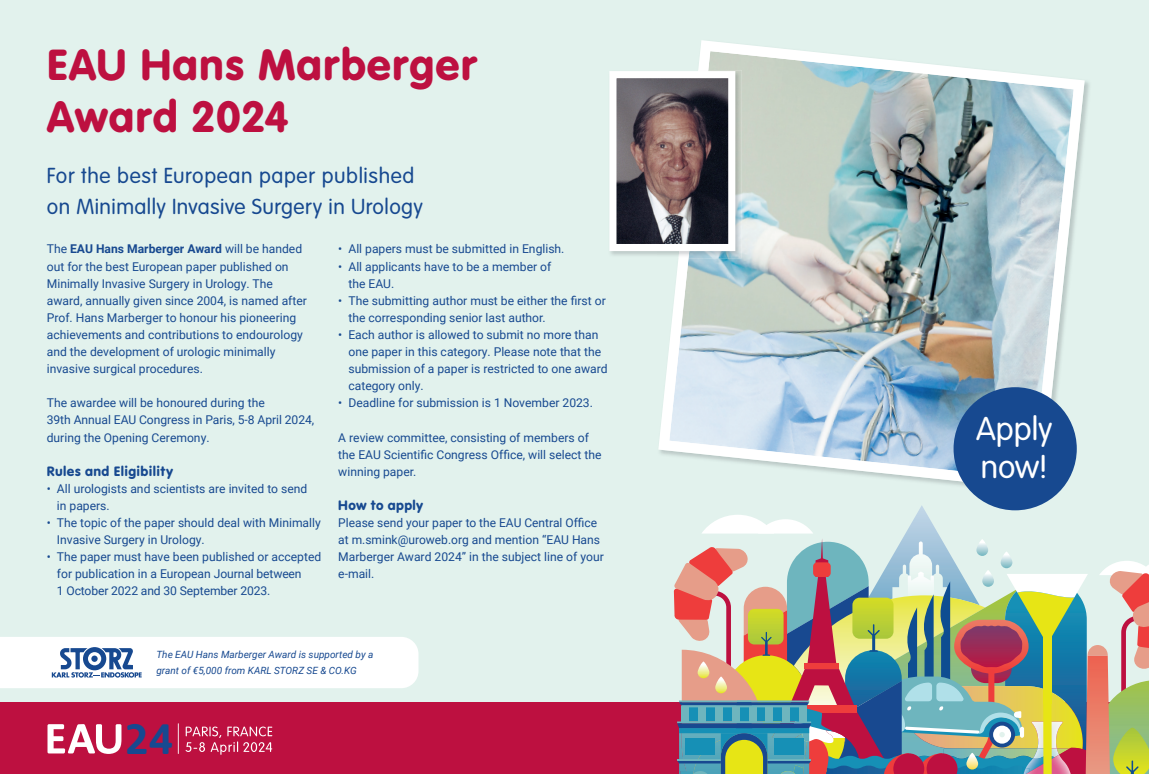
<style>
.page{position:relative;width:1149px;height:774px;background:#fff}
.page>*{position:absolute;margin:0;border:0;box-sizing:border-box;transform-origin:0 0}
.t1{font:45.6px/51.3px "VAG Rundschrift D";letter-spacing:.02em;color:#bd1040}
.t2{font:700 41.85px "Novel Sans Rd Pro";color:#174990}
.t3{font:300 34.5px/38px "VAG Rundschrift D";letter-spacing:-.005em;color:#fff}
.t4{font:300 22.8px/31.3px "VAG Rundschrift D";letter-spacing:.025em;color:#174990}
.t5{font:14.25px "VAG Rundschrift D";letter-spacing:.025em;color:#174990}
.t6{font:12.15px/17.1px "Roboto";color:#174990}
.t7{font:italic 10.05px/15.6px "Roboto";color:#174990}
.s1{font-weight:700}
</style>
<div class="page">
<div style="left:0;top:0;width:1148px;height:774px;background:#e2f2ed"></div>
<div style="left:0;top:702px;width:1148px;height:72px;background:#bd1040"></div>
<img style="left:658px;top:40px;width:426px;height:450px">
<div style="left:953px;top:387px;width:123px;height:123px;background:#174990;border-radius:50%"></div>
<hr style="left:178px;top:723px;width:1px;height:31px;background:#fff">
<svg style="left:47px;top:724px;width:74px;height:30px"></svg>
<svg style="left:185px;top:726px;width:87px;height:29px"></svg>
<img style="left:610px;top:70px;width:68px;height:188px">
<img style="left:708px;top:70px;width:33px;height:188px">
<img style="left:678px;top:70px;width:30px;height:188px">
<svg style="left:609px;top:71px;width:126px;height:180px;background:#766d71"></svg>
<svg style="left:0;top:637px;width:418px;height:51px;background:#f1f4f8"></svg>
<img style="left:916px;top:505px;width:11px;height:10px">
<svg style="left:673px;top:515px;width:475px;height:259px"></svg>
<h1 class="t1" style="left:47px;top:39px;width:432px">EAU Hans Marberger<br>Award 2024</h1>
<h3 class="t4" style="left:47px;top:160px;width:377px">For the best European paper published on Minimally Invasive Surgery in Urology</h3>
<p class="t6" style="left:47px;top:240px;width:261px">The <span class="s1">EAU Hans Marberger Award</span> will be handed out for the best European paper published on Minimally Invasive Surgery in Urology. The award, annually given since 2004, is named after Prof. Hans Marberger to honour his pioneering achievements and contributions to endourology and the development of urologic minimally invasive surgical procedures.</p>
<p class="t6" style="left:47px;top:394px;width:269px">The awardee will be honoured during the<br>39th Annual EAU Congress in Paris, 5-8 April 2024, during the Opening Ceremony.</p>
<p class="t5" style="left:47px;top:462px;width:128px">Rules and Eligibility</p>
<p class="t6" style="left:57px;top:479px;width:252px;text-indent:-10px">• All urologists and scientists are invited to send in papers.</p>
<p class="t6" style="left:57px;top:514px;width:265px;text-indent:-10px">• The topic of the paper should deal with Minimally<br>Invasive Surgery in Urology.</p>
<p class="t6" style="left:57px;top:548px;width:266px;text-indent:-10px">• The paper must have been published or accepted for publication in a European Journal between<br>1 October 2022 and 30 September 2023.</p>
<p class="t6" style="left:338px;top:240px;width:227px">• All papers must be submitted in English.</p>
<p class="t6" style="left:348px;top:257px;width:204px;text-indent:-10px">• All applicants have to be a member of the EAU.</p>
<p class="t6" style="left:348px;top:291px;width:259px;text-indent:-10px">• The submitting author must be either the first or the corresponding senior last author.</p>
<p class="t6" style="left:348px;top:326px;width:261px;text-indent:-10px">• Each author is allowed to submit no more than one paper in this category. Please note that the submission of a paper is restricted to one award category only.</p>
<p class="t6" style="left:338px;top:394px;width:256px">• Deadline for submission is 1 November 2023.</p>
<p class="t6" style="left:338px;top:428px;width:265px">A review committee, consisting of members of the EAU Scientific Congress Office, will select the winning paper.</p>
<p class="t5" style="left:338px;top:497px;width:86px">How to apply</p>
<p class="t6" style="left:338px;top:514px;width:267px">Please send your paper to the EAU Central Office at m.smink@uroweb.org and mention “EAU Hans Marberger Award 2024” in the subject line of your e-mail.</p>
<p class="t7" style="left:156px;top:646px;width:218px">The EAU Hans Marberger Award is supported by a grant of €5,000 from KARL STORZ SE &amp; CO.KG</p>
<h2 class="t2" style="left:124px;top:708px;width:50px">24</h2>
<h3 class="t3" style="left:975px;top:410px;width:78px">Apply now!</h3>
</div>
